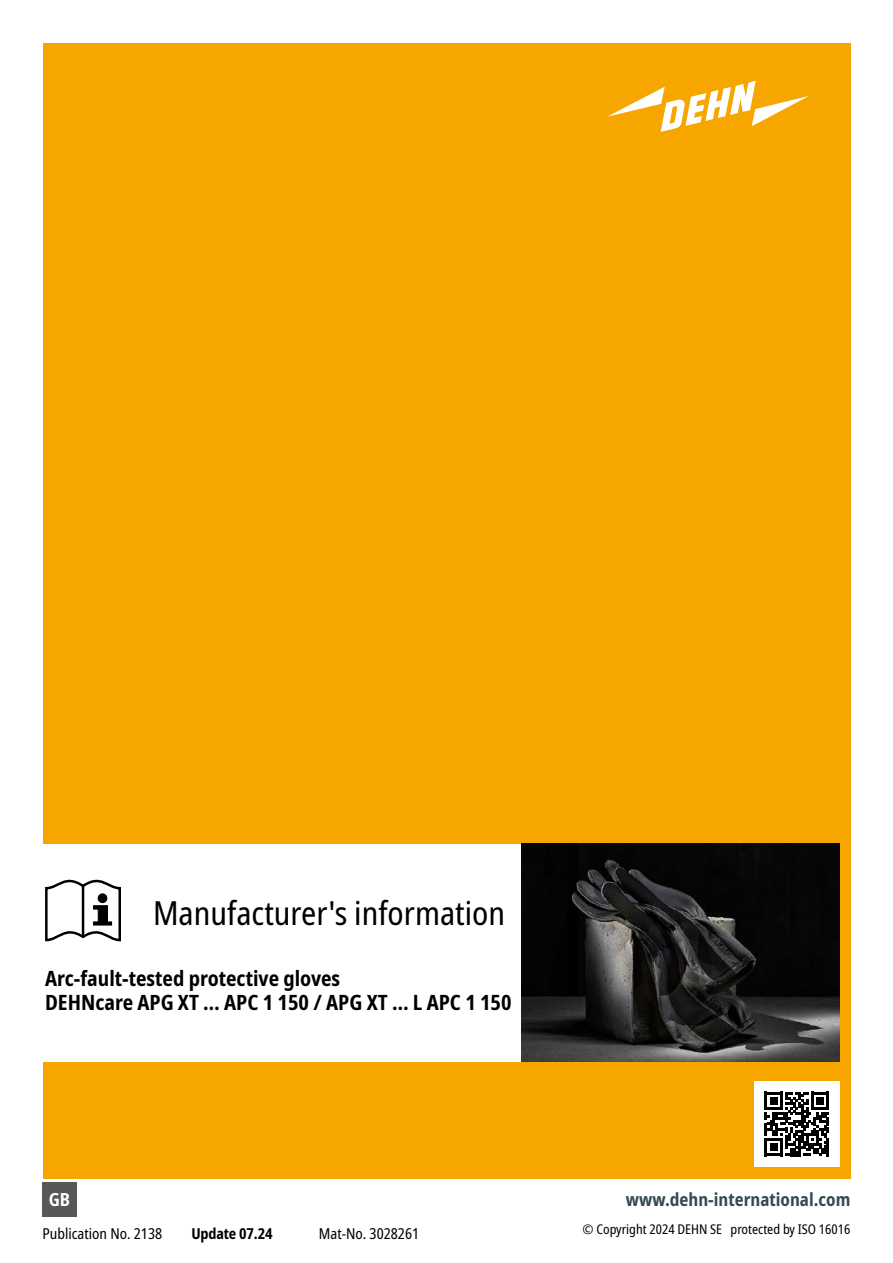
<style>
.page{position:relative;width:893px;height:1263px;background:#fff}
.page>*{position:absolute;margin:0;border:0;box-sizing:border-box;transform-origin:0 0}
.t1{font:condensed 33px "Noto Sans";color:#000}
.t2{font:700 condensed 21px/24px "Noto Sans";color:#000}
.t3{font:700 condensed 18px "Noto Sans";color:#334a53}
.t4{font:700 condensed 18px "Noto Sans";color:#fff}
.t5{font:condensed 15px "Noto Sans";color:#000}
.t6{font:700 condensed 15px "Noto Sans";letter-spacing:-.01em;color:#000}
.t7{font:condensed 13.35px "Noto Sans";color:#000}
</style>
<div class="page">
<div style="left:43px;top:43px;width:808px;height:1135px;background:#f7a600"></div>
<svg style="left:607px;top:81px;width:202px;height:51px"></svg>
<div style="left:30px;top:844px;width:548px;height:217px;background:#fff"></div>
<svg style="left:45px;top:880px;width:76px;height:61px"></svg>
<img style="left:522px;top:844px;width:317px;height:217px">
<div style="left:43px;top:1182px;width:34px;height:34px;background:#575756"></div>
<div style="left:754px;top:1081px;width:85px;height:85px;background:#fff"></div>
<svg style="left:765px;top:1092px;width:64px;height:64px"></svg>
<h1 class="t1" style="left:153px;top:890px;width:354px">Manufacturer's information</h1>
<p class="t2" style="left:45px;top:967px;width:468px">Arc-fault-tested protective gloves<br>DEHNcare APG XT … APC 1 150 / APG XT … L APC 1 150</p>
<p class="t4" style="left:49px;top:1186px;width:23px">GB</p>
<p class="t3" style="left:626px;top:1186px;width:226px">www.dehn-international.com</p>
<p class="t5" style="left:43px;top:1223px;width:121px">Publication No. 2138</p>
<p class="t6" style="left:191px;top:1223px;width:83px">Update 07.24</p>
<p class="t5" style="left:319px;top:1223px;width:102px">Mat-No. 3028261</p>
<p class="t7" style="left:583px;top:1220px;width:269px">© Copyright 2024 DEHN SE protected by ISO 16016</p>
</div>
